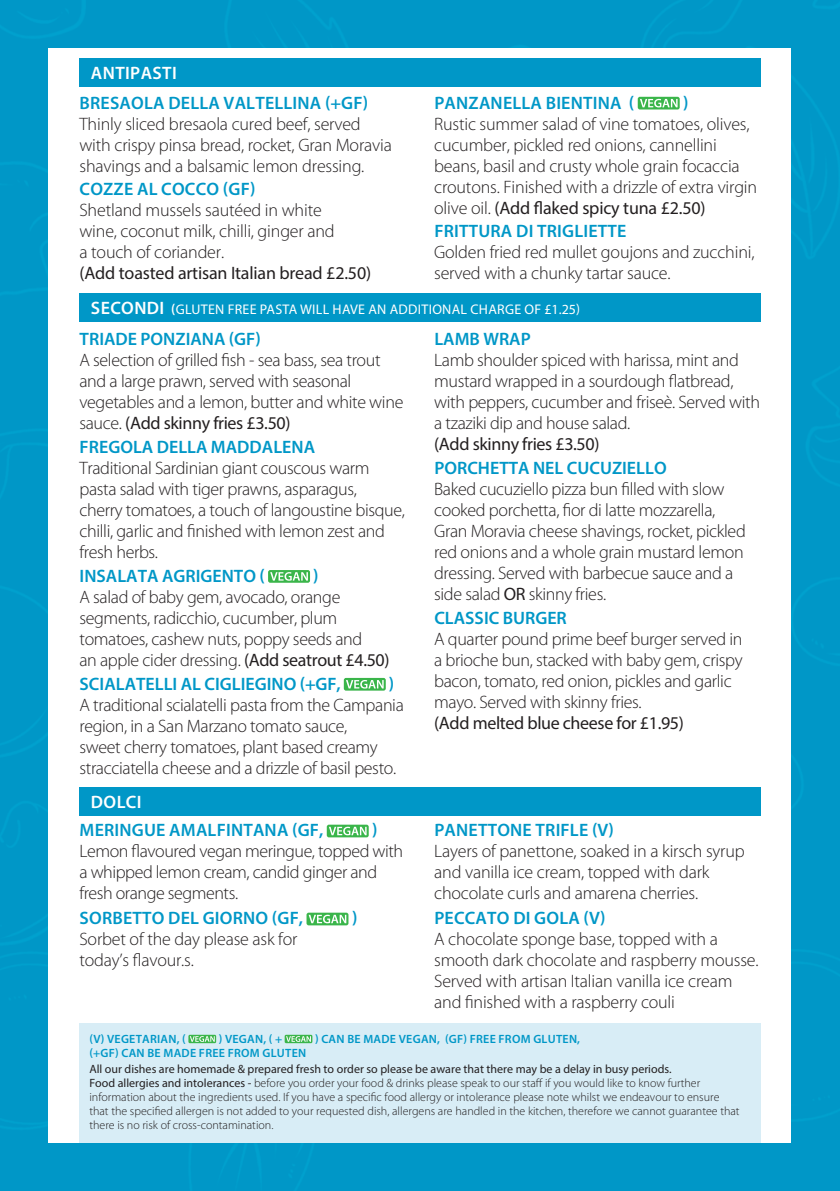
<style>
.page{position:relative;width:840px;height:1191px;background:#fff}
.page>*{position:absolute;margin:0;border:0;box-sizing:border-box;transform-origin:0 0}
.t1{font:300 18px/21px "Myriad Pro";letter-spacing:-.02em;color:#231f20}
.t2{font:600 18px "Myriad Pro";letter-spacing:.01em;color:#0097c7}
.t3{font:600 18px "Myriad Pro";letter-spacing:.02em;color:#fff}
.t4{font:14px "Myriad Pro";letter-spacing:.02em;color:#fff}
.buon_apps_text{font:300 12px/14px "Myriad Pro";color:#231f20}
.buon_apps_text-2{font:600 12px "Myriad Pro";letter-spacing:.02em;color:#0097c7}
.s1{font-weight:600;color:#0097c7}
.s2{font-weight:400}
.s3{font-weight:600;font-size:18px}
.s4{font-weight:600}
</style>
<div class="page">
<div style="left:0;top:0;width:839px;height:1191px;background:#0097c7"></div>
<div style="left:49px;top:48px;width:741px;height:1094px;background:#fff"></div>
<div style="left:79px;top:1023px;width:681px;height:119px;background:#d8edf6"></div>
<svg style="left:188px;top:1034px;width:28px;height:9px"></svg>
<svg style="left:190px;top:1036px;width:25px;height:5px"></svg>
<svg style="left:284px;top:1034px;width:28px;height:9px"></svg>
<svg style="left:286px;top:1036px;width:25px;height:5px"></svg>
<svg style="left:637px;top:97px;width:42px;height:12px"></svg>
<svg style="left:639px;top:99px;width:38px;height:8px"></svg>
<div style="left:79px;top:58px;width:681px;height:28px;background:#0097c7"></div>
<svg style="left:268px;top:570px;width:42px;height:13px"></svg>
<svg style="left:270px;top:572px;width:38px;height:8px"></svg>
<svg style="left:343px;top:678px;width:42px;height:12px"></svg>
<svg style="left:346px;top:680px;width:37px;height:8px"></svg>
<div style="left:79px;top:293px;width:681px;height:28px;background:#0097c7"></div>
<svg style="left:326px;top:824px;width:42px;height:13px"></svg>
<svg style="left:329px;top:826px;width:37px;height:9px"></svg>
<svg style="left:306px;top:912px;width:42px;height:13px"></svg>
<svg style="left:308px;top:914px;width:38px;height:9px"></svg>
<div style="left:79px;top:787px;width:681px;height:28px;background:#0097c7"></div>
<p class="t3" style="left:91px;top:62px;width:87px">ANTIPASTI</p>
<p class="t1" style="left:79px;top:92px;width:314px"><span class="s1">BRESAOLA DELLA VALTELLINA (+GF)<br></span>Thinly sliced bresaola cured beef, served with crispy pinsa bread, rocket, Gran Moravia shavings and a balsamic lemon dressing.</p>
<p class="t1" style="left:79px;top:179px;width:293px"><span class="s1">COZZE AL COCCO (GF)<br></span>Shetland mussels sautéed in white<br>wine, coconut milk, chilli, ginger and<br>a touch of coriander.<br><span class="s2">(Add toasted artisan Italian bread £2.50)</span></p>
<p class="t1" style="left:434px;top:92px;width:324px;text-indent:249px"><span class="s1">)<br></span>Rustic summer salad of vine tomatoes, olives, cucumber, pickled red onions, cannellini beans, basil and crusty whole grain focaccia croutons. Finished with a drizzle of extra virgin olive oil. <span class="s2">(Add flaked spicy tuna £2.50)</span></p>
<p class="t1" style="left:434px;top:221px;width:322px"><span class="s1">FRITTURA DI TRIGLIETTE<br></span>Golden fried red mullet goujons and zucchini, served with a chunky tartar sauce.</p>
<p class="t2" style="left:434px;top:91px;width:201px">PANZANELLA BIENTINA (</p>
<p class="t4" style="left:91px;top:301px;width:490px"><span class="s3">SECONDI</span> <span class="s4">(</span>GLUTEN FREE PASTA WILL HAVE AN ADDITIONAL CHARGE OF £1.25)</p>
<p class="t1" style="left:79px;top:329px;width:325px"><span class="s1">TRIADE PONZIANA (GF)<br></span>A selection of grilled fish - sea bass, sea trout and a large prawn, served with seasonal vegetables and a lemon, butter and white wine sauce. <span class="s2">(Add skinny fries £3.50)</span></p>
<p class="t1" style="left:79px;top:437px;width:327px"><span class="s1">FREGOLA DELLA MADDALENA<br></span>Traditional Sardinian giant couscous warm pasta salad with tiger prawns, asparagus,<br>cherry tomatoes, a touch of langoustine bisque, chilli, garlic and finished with lemon zest and fresh herbs.</p>
<p class="t2" style="left:80px;top:564px;width:187px">INSALATA AGRIGENTO (</p>
<p class="t1" style="left:79px;top:565px;width:311px;text-indent:234px"><span class="s1">)<br></span>A salad of baby gem, avocado, orange segments, radicchio, cucumber, plum tomatoes, cashew nuts, poppy seeds and<br>an apple cider dressing. <span class="s2">(Add seatrout £4.50)</span></p>
<p class="t2" style="left:80px;top:672px;width:262px">SCIALATELLI AL CIGLIEGINO (+GF,</p>
<p class="t1" style="left:79px;top:673px;width:326px;text-indent:309px"><span class="s1">)<br></span>A traditional scialatelli pasta from the Campania region, in a San Marzano tomato sauce,<br>sweet cherry tomatoes, plant based creamy stracciatella cheese and a drizzle of basil pesto.</p>
<p class="t3" style="left:91px;top:790px;width:52px">DOLCI</p>
<p class="t1" style="left:79px;top:820px;width:325px;text-indent:292px"><span class="s1">)<br></span>Lemon flavoured vegan meringue, topped with a whipped lemon cream, candid ginger and fresh orange segments.</p>
<p class="t2" style="left:80px;top:907px;width:225px">SORBETTO DEL GIORNO (GF,</p>
<p class="t2" style="left:352px;top:907px;width:7px">)</p>
<p class="t1" style="left:79px;top:929px;width:219px">Sorbet of the day please ask for today’s flavour.s.</p>
<p class="t2" style="left:80px;top:819px;width:245px">MERINGUE AMALFINTANA (GF,</p>
<p class="t1" style="left:434px;top:329px;width:327px"><span class="s1">LAMB WRAP<br></span>Lamb shoulder spiced with harissa, mint and mustard wrapped in a sourdough flatbread, with peppers, cucumber and friseè. Served with a tzaziki dip and house salad.<br><span class="s2">(Add skinny fries £3.50)</span></p>
<p class="t1" style="left:434px;top:458px;width:313px"><span class="s1">PORCHETTA NEL CUCUZIELLO<br></span>Baked cucuziello pizza bun filled with slow cooked porchetta, fior di latte mozzarella, Gran Moravia cheese shavings, rocket, pickled red onions and a whole grain mustard lemon dressing. Served with barbecue sauce and a side salad <span class="s2">OR</span> skinny fries.</p>
<p class="t1" style="left:434px;top:607px;width:310px"><span class="s1">CLASSIC BURGER<br></span>A quarter pound prime beef burger served in a brioche bun, stacked with baby gem, crispy bacon, tomato, red onion, pickles and garlic mayo. Served with skinny fries.<br><span class="s2">(Add melted blue cheese for £1.95)</span></p>
<p class="t1" style="left:434px;top:820px;width:312px"><span class="s1">PANETTONE TRIFLE (V)<br></span>Layers of panettone, soaked in a kirsch syrup and vanilla ice cream, topped with dark chocolate curls and amarena cherries.</p>
<p class="t1" style="left:434px;top:908px;width:326px"><span class="s1">PECCATO DI GOLA (V)<br></span>A chocolate sponge base, topped with a smooth dark chocolate and raspberry mousse.<br>Served with artisan Italian vanilla ice cream and finished with a raspberry couli</p>
<p class="buon_apps_text-2" style="left:89px;top:1030px;width:98px">(V) VEGETARIAN, (</p>
<p class="buon_apps_text-2" style="left:219px;top:1030px;width:65px">) VEGAN, ( +</p>
<p class="buon_apps_text-2" style="left:315px;top:1030px;width:266px">) CAN BE MADE VEGAN, (GF) FREE FROM GLUTEN,</p>
<p class="buon_apps_text-2" style="left:89px;top:1044px;width:218px">(+GF) CAN BE MADE FREE FROM GLUTEN</p>
<p class="buon_apps_text" style="left:89px;top:1062px;width:651px"><span class="s2">All our dishes are homemade &amp; prepared fresh to order so please be aware that there may be a delay in busy periods.<br>Food allergies and intolerances -</span> before you order your food &amp; drinks please speak to our staff if you would like to know further information about the ingredients used. If you have a specific food allergy or intolerance please note whilst we endeavour to ensure that the specified allergen is not added to your requested dish, allergens are handled in the kitchen, therefore we cannot guarantee that there is no risk of cross-contamination.</p>
</div>
